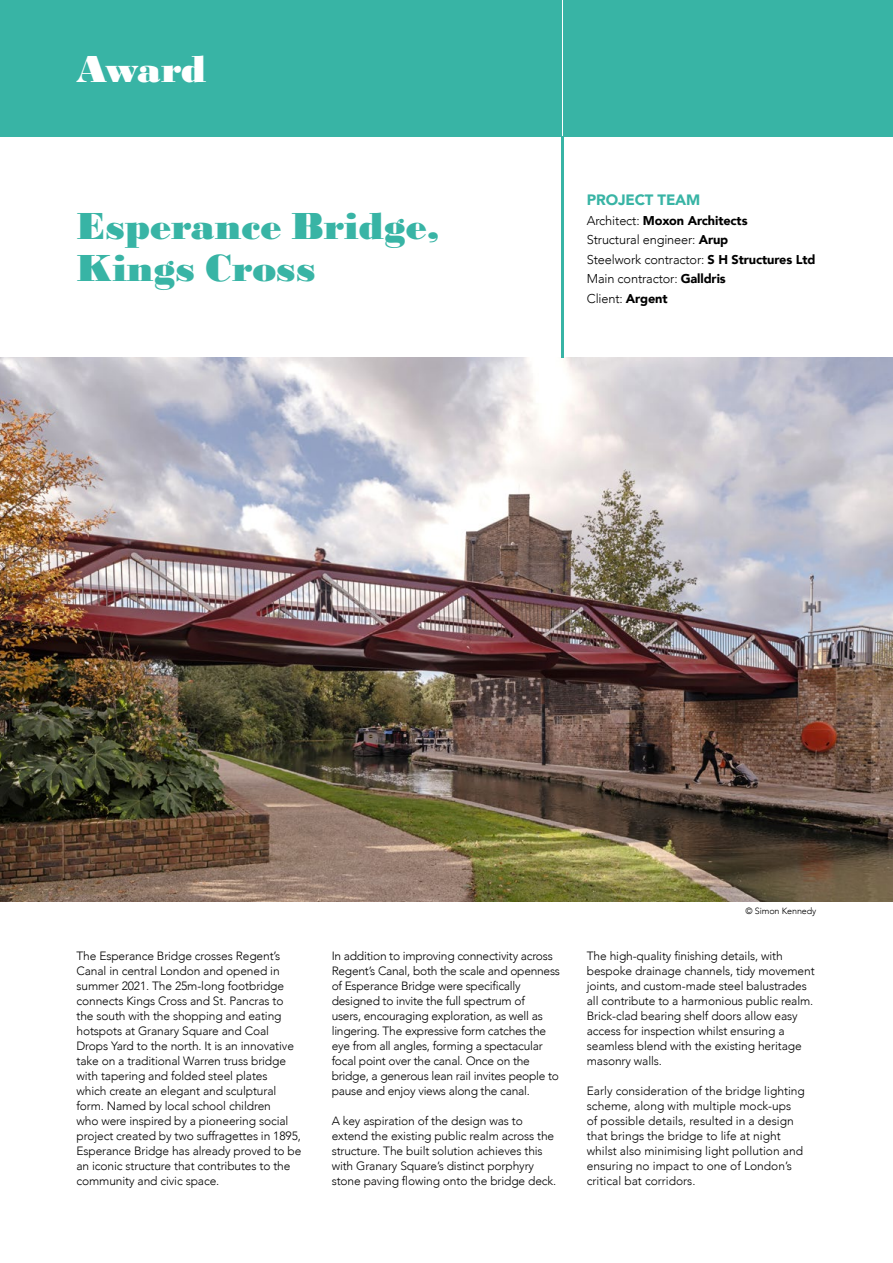
<style>
.page{position:relative;width:893px;height:1263px;background:#fff}
.page>*{position:absolute;margin:0;border:0;box-sizing:border-box;transform-origin:0 0}
.t1{font:700 expanded 39px/42px "Bodoni URW";color:#38b4a5}
.t2{font:700 expanded 39px "Bodoni URW";letter-spacing:-.015em;color:#fff}
.t3{font:900 15px "Avenir";letter-spacing:-.01em;color:#38b4a5}
.t4{font:300 12.75px/19.5px "Avenir";letter-spacing:-.01em;color:#000}
.t5{font:300 12px/15px "Avenir";letter-spacing:-.01em;color:#000}
.t6{font:300 9px "Avenir";letter-spacing:-.01em;color:#000}
.s1{font-weight:900}
</style>
<div class="page">
<div style="left:0;top:0;width:561px;height:136px;background:#38b4a5"></div>
<div style="left:563px;top:0;width:330px;height:136px;background:#38b4a5"></div>
<img style="left:0;top:357px;width:893px;height:544px">
<hr style="left:561px;top:136px;width:2px;height:221px;background:#38b4a5">
<h1 class="t2" style="left:77px;top:46px;width:131px">Award</h1>
<h1 class="t1" style="left:77px;top:206px;width:364px">Esperance Bridge,<br>Kings Cross</h1>
<p class="t3" style="left:587px;top:187px;width:115px">PROJECT TEAM</p>
<p class="t4" style="left:587px;top:211px;width:230px">Architect: <span class="s1">Moxon Architects<br></span>Structural engineer: <span class="s1">Arup<br></span>Steelwork contractor: <span class="s1">S H Structures Ltd<br></span>Main contractor: <span class="s1">Galldris<br></span>Client: <span class="s1">Argent</span></p>
<p class="t5" style="left:77px;top:949px;width:226px">The Esperance Bridge crosses Regent’s Canal in central London and opened in summer 2021. The 25m-long footbridge connects Kings Cross and St. Pancras to the south with the shopping and eating hotspots at Granary Square and Coal Drops Yard to the north. It is an innovative take on a traditional Warren truss bridge with tapering and folded steel plates<br>which create an elegant and sculptural form. Named by local school children<br>who were inspired by a pioneering social project created by two suffragettes in 1895, Esperance Bridge has already proved to be an iconic structure that contributes to the community and civic space.</p>
<p class="t5" style="left:332px;top:949px;width:230px">In addition to improving connectivity across Regent’s Canal, both the scale and openness of Esperance Bridge were specifically designed to invite the full spectrum of<br>users, encouraging exploration, as well as lingering. The expressive form catches the eye from all angles, forming a spectacular focal point over the canal. Once on the bridge, a generous lean rail invites people to pause and enjoy views along the canal.</p>
<p class="t5" style="left:332px;top:1114px;width:226px">A key aspiration of the design was to extend the existing public realm across the structure. The built solution achieves this with Granary Square’s distinct porphyry stone paving flowing onto the bridge deck.</p>
<p class="t6" style="left:745px;top:906px;width:72px">© Simon Kennedy</p>
<p class="t5" style="left:587px;top:949px;width:229px">The high-quality finishing details, with bespoke drainage channels, tidy movement joints, and custom-made steel balustrades all contribute to a harmonious public realm.<br>Brick-clad bearing shelf doors allow easy access for inspection whilst ensuring a seamless blend with the existing heritage masonry walls.</p>
<p class="t5" style="left:587px;top:1084px;width:220px">Early consideration of the bridge lighting scheme, along with multiple mock-ups of possible details, resulted in a design that brings the bridge to life at night whilst also minimising light pollution and ensuring no impact to one of London’s critical bat corridors.</p>
</div>
